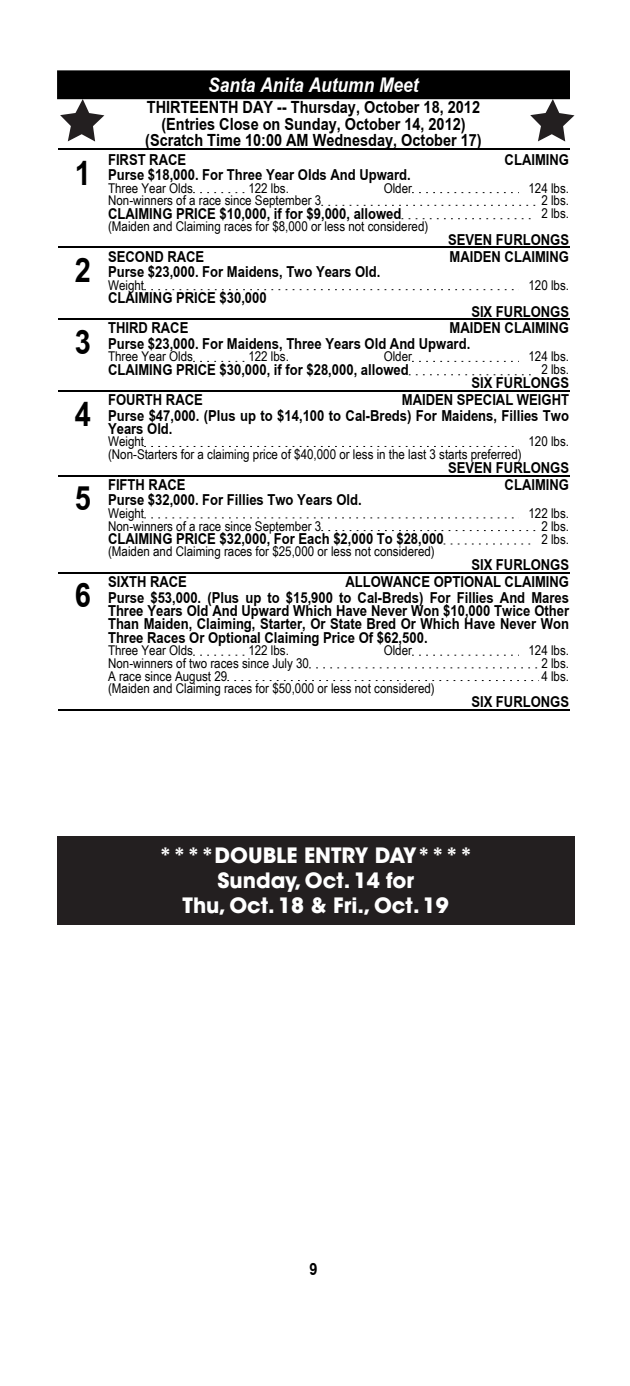
<style>
.page{position:relative;width:630px;height:1386px;background:#fff}
.page>*{position:absolute;margin:0;border:0;box-sizing:border-box;transform-origin:0 0}
.t1{font:700 33.6px "Arial Narrow";color:#000;scale:1.05 1}
.t2{font:700 21px "ITC Avant Garde Std";color:#fff}
.t3{font:italic 700 20.12px "Arial Narrow";color:#fff;scale:1.05 1}
.t4{font:700 16.8px/16.8px "Arial Narrow";color:#000;text-align:center;scale:1.05 1}
.t5{font:700 15.05px/15.6px "Arial Narrow";color:#000;text-align:right;scale:1.05 1}
.t6{font:13.47px "Arial Narrow";color:#000;scale:1.05 1}
</style>
<div class="page">
<div style="left:58px;top:71px;width:511px;height:27px;background:#000"></div>
<div style="left:57px;top:70px;width:513px;height:29px;border:2px solid #000"></div>
<hr style="left:58px;top:149px;width:511px;height:1px;background:#000">
<hr style="left:58px;top:247px;width:511px;height:1px;background:#000">
<svg style="left:193px;top:192px;width:52px;height:1px"></svg>
<svg style="left:412px;top:192px;width:107px;height:1px"></svg>
<svg style="left:321px;top:205px;width:215px;height:1px"></svg>
<svg style="left:402px;top:218px;width:129px;height:1px"></svg>
<hr style="left:58px;top:318px;width:511px;height:2px;background:#000">
<svg style="left:144px;top:289px;width:375px;height:1px"></svg>
<hr style="left:58px;top:390px;width:511px;height:2px;background:#000">
<svg style="left:193px;top:361px;width:52px;height:1px"></svg>
<svg style="left:412px;top:361px;width:107px;height:1px"></svg>
<svg style="left:409px;top:374px;width:122px;height:1px"></svg>
<hr style="left:58px;top:475px;width:511px;height:1px;background:#000">
<svg style="left:144px;top:446px;width:375px;height:1px"></svg>
<hr style="left:58px;top:572px;width:511px;height:1px;background:#000">
<svg style="left:144px;top:518px;width:370px;height:1px"></svg>
<svg style="left:321px;top:530px;width:215px;height:1px"></svg>
<svg style="left:444px;top:544px;width:87px;height:1px"></svg>
<hr style="left:58px;top:709px;width:511px;height:2px;background:#000">
<svg style="left:193px;top:655px;width:52px;height:1px"></svg>
<svg style="left:412px;top:655px;width:107px;height:1px"></svg>
<svg style="left:309px;top:668px;width:229px;height:1px"></svg>
<svg style="left:227px;top:680px;width:312px;height:1px"></svg>
<svg style="left:60px;top:99px;width:44px;height:43px"></svg>
<svg style="left:530px;top:99px;width:45px;height:43px"></svg>
<div style="left:57px;top:836px;width:518px;height:88px;background:#231f20"></div>
<p class="t1" style="left:75px;top:148px;width:17px">1</p>
<p class="t1" style="left:75px;top:245px;width:17px">2</p>
<p class="t1" style="left:75px;top:317px;width:17px">3</p>
<p class="t1" style="left:75px;top:388px;width:17px">4</p>
<p class="t1" style="left:75px;top:473px;width:17px">5</p>
<p class="t1" style="left:75px;top:570px;width:17px">6</p>
<p class="t3" style="left:208px;top:70px;width:202px">Santa Anita Autumn Meet</p>
<p class="t4" style="left:145px;top:98px;width:322px">THIRTEENTH DAY -- Thursday, October 18, 2012 (Entries Close on Sunday, October 14, 2012) (Scratch Time 10:00 AM Wednesday, October 17)</p>
<p class="t5" style="left:108px;top:151px;width:76px">FIRST RACE</p>
<p class="t5" style="left:505px;top:151px;width:63px">CLAIMING</p>
<p class="t5" style="left:108px;top:166px;width:290px">Purse $18,000. For Three Year Olds And Upward.</p>
<p class="t6" style="left:108px;top:178px;width:82px">Three Year Olds</p>
<p class="t6" style="left:248px;top:178px;width:40px">122 lbs.</p>
<p class="t6" style="left:384px;top:178px;width:29px">Older</p>
<p class="t6" style="left:528px;top:178px;width:40px">124 lbs.</p>
<p class="t6" style="left:108px;top:191px;width:205px">Non-winners of a race since September 3</p>
<p class="t6" style="left:541px;top:191px;width:28px">2 lbs.</p>
<p class="t5" style="left:108px;top:205px;width:281px">CLAIMING PRICE $10,000, if for $9,000, allowed</p>
<p class="t6" style="left:541px;top:204px;width:28px">2 lbs.</p>
<p class="t6" style="left:108px;top:216px;width:307px">(Maiden and Claiming races for $8,000 or less not considered)</p>
<p class="t5" style="left:448px;top:231px;width:117px">SEVEN FURLONGS</p>
<p class="t5" style="left:108px;top:248px;width:93px">SECOND RACE</p>
<p class="t5" style="left:450px;top:248px;width:115px">MAIDEN CLAIMING</p>
<p class="t5" style="left:108px;top:263px;width:261px">Purse $23,000. For Maidens, Two Years Old.</p>
<p class="t6" style="left:108px;top:275px;width:36px">Weight</p>
<p class="t6" style="left:528px;top:275px;width:40px">120 lbs.</p>
<p class="t5" style="left:108px;top:289px;width:153px">CLAIMING PRICE $30,000</p>
<p class="t5" style="left:471px;top:303px;width:95px">SIX FURLONGS</p>
<p class="t5" style="left:108px;top:320px;width:78px">THIRD RACE</p>
<p class="t5" style="left:108px;top:320px;width:441px;text-align:left;text-indent:342px">MAIDEN CLAIMING<br>Purse $23,000. For Maidens, Three Years Old And Upward.</p>
<p class="t6" style="left:108px;top:347px;width:82px">Three Year Olds</p>
<p class="t6" style="left:248px;top:347px;width:40px">122 lbs.</p>
<p class="t6" style="left:384px;top:347px;width:29px">Older</p>
<p class="t6" style="left:528px;top:347px;width:40px">124 lbs.</p>
<p class="t5" style="left:108px;top:361px;width:288px">CLAIMING PRICE $30,000, if for $28,000, allowed</p>
<p class="t6" style="left:541px;top:360px;width:28px">2 lbs.</p>
<p class="t5" style="left:471px;top:374px;width:95px">SIX FURLONGS</p>
<p class="t5" style="left:108px;top:391px;width:441px">MAIDEN SPECIAL WEIGHT<br>Purse $47,000. (Plus up to $14,100 to Cal-Breds) For Maidens, Fillies Two</p>
<p class="t5" style="left:108px;top:420px;width:63px">Years Old.</p>
<p class="t6" style="left:108px;top:432px;width:36px">Weight</p>
<p class="t6" style="left:528px;top:432px;width:40px">120 lbs.</p>
<p class="t6" style="left:108px;top:445px;width:395px">(Non-Starters for a claiming price of $40,000 or less in the last 3 starts preferred)</p>
<p class="t5" style="left:448px;top:459px;width:117px">SEVEN FURLONGS</p>
<p class="t5" style="left:108px;top:391px;width:92px">FOURTH RACE</p>
<p class="t5" style="left:108px;top:476px;width:75px">FIFTH RACE</p>
<p class="t5" style="left:505px;top:476px;width:63px">CLAIMING</p>
<p class="t5" style="left:108px;top:492px;width:243px">Purse $32,000. For Fillies Two Years Old.</p>
<p class="t6" style="left:108px;top:503px;width:36px">Weight</p>
<p class="t6" style="left:528px;top:503px;width:40px">122 lbs.</p>
<p class="t6" style="left:108px;top:516px;width:205px">Non-winners of a race since September 3</p>
<p class="t6" style="left:541px;top:516px;width:28px">2 lbs.</p>
<p class="t5" style="left:108px;top:530px;width:321px">CLAIMING PRICE $32,000, For Each $2,000 To $28,000</p>
<p class="t6" style="left:541px;top:529px;width:28px">2 lbs.</p>
<p class="t6" style="left:108px;top:542px;width:313px">(Maiden and Claiming races for $25,000 or less not considered)</p>
<p class="t5" style="left:471px;top:556px;width:95px">SIX FURLONGS</p>
<p class="t5" style="left:108px;top:573px;width:441px">ALLOWANCE OPTIONAL CLAIMING<br>Purse $53,000. (Plus up to $15,900 to Cal-Breds) For Fillies And Mares</p>
<p class="t5" style="left:108px;top:603px;width:441px;line-height:13.5px;text-align:justify">Three Years Old And Upward Which Have Never Won $10,000 Twice Other Than Maiden, Claiming, Starter, Or State Bred Or Which Have Never Won Three Races Or Optional Claiming Price Of $62,500.</p>
<p class="t6" style="left:108px;top:641px;width:82px">Three Year Olds</p>
<p class="t6" style="left:248px;top:641px;width:40px">122 lbs.</p>
<p class="t6" style="left:384px;top:641px;width:29px">Older</p>
<p class="t6" style="left:528px;top:641px;width:40px">124 lbs.</p>
<p class="t6" style="left:108px;top:653px;width:193px">Non-winners of two races since July 30</p>
<p class="t6" style="left:541px;top:653px;width:28px">2 lbs.</p>
<p class="t6" style="left:108px;top:666px;width:115px">A race since August 29</p>
<p class="t6" style="left:541px;top:666px;width:28px">4 lbs.</p>
<p class="t6" style="left:108px;top:679px;width:313px">(Maiden and Claiming races for $50,000 or less not considered)</p>
<p class="t5" style="left:471px;top:693px;width:95px">SIX FURLONGS</p>
<p class="t5" style="left:108px;top:573px;width:77px">SIXTH RACE</p>
<p class="t2" style="left:158px;top:841px;width:316px">****DOUBLE ENTRY DAY****</p>
<p class="t2" style="left:217px;top:867px;width:198px">Sunday, Oct. 14 for</p>
<p class="t2" style="left:183px;top:892px;width:268px">Thu, Oct. 18 &amp; Fri., Oct. 19</p>
<p class="t4" style="left:309px;top:1260px;width:9px">9</p>
</div>
